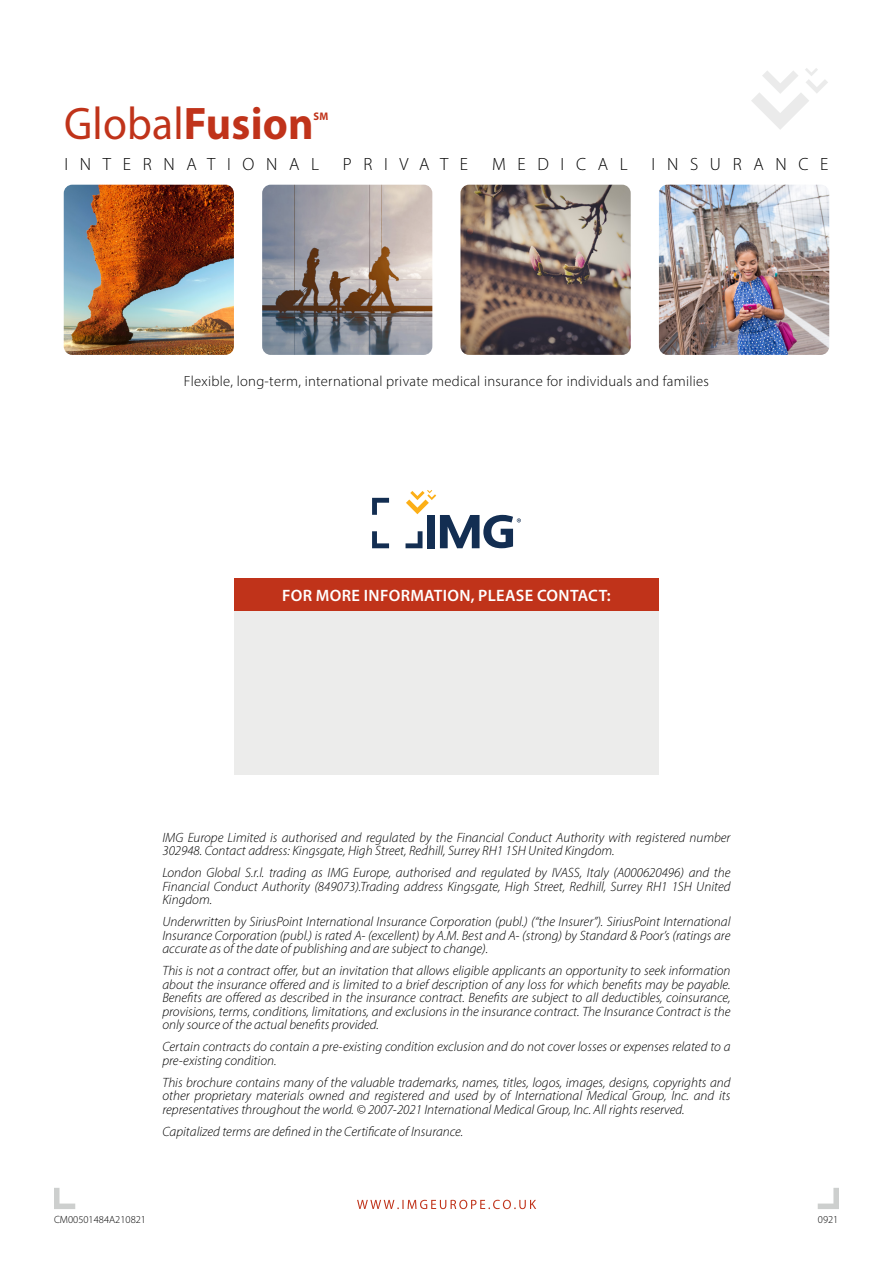
<style>
.page{position:relative;width:893px;height:1263px;background:#fff}
.page>*{position:absolute;margin:0;border:0;box-sizing:border-box;transform-origin:0 0}
.t1{font:45.9px "Myriad Pro";letter-spacing:.005em;color:#c0331a;scale:.95 1}
.t2{font:300 17.7px "Myriad Pro";letter-spacing:.66em;color:#000}
.t3{font:600 16.5px "Myriad Pro";letter-spacing:.02em;color:#fff}
.t4{font:300 14.7px "Myriad Pro";letter-spacing:.02em;color:#000}
.t5{font:italic 300 13.5px/13.5px "Myriad Pro";color:#000;text-align:justify}
.t6{font:700 11.1px "Myriad Pro";color:#c0331a;scale:.95 1}
.t7{font:300 10.5px "Myriad Pro";color:#000}
.s1{font-weight:700}
</style>
<div class="page">
<svg style="left:357px;top:1200px;width:179px;height:9px"></svg>
<svg style="left:54px;top:1188px;width:21px;height:21px"></svg>
<svg style="left:818px;top:1188px;width:21px;height:21px"></svg>
<div style="left:234px;top:578px;width:425px;height:33px;background:#c0331a"></div>
<div style="left:234px;top:611px;width:425px;height:164px;background:#ececeb"></div>
<svg style="left:372px;top:498px;width:17px;height:17px"></svg>
<svg style="left:372px;top:531px;width:17px;height:17px"></svg>
<svg style="left:406px;top:490px;width:115px;height:58px"></svg>
<svg style="left:751px;top:68px;width:77px;height:62px"></svg>
<img style="left:460px;top:185px;width:171px;height:170px">
<img style="left:659px;top:185px;width:170px;height:170px">
<img style="left:64px;top:185px;width:170px;height:170px">
<img style="left:262px;top:185px;width:170px;height:170px">
<h1 class="t1" style="left:64px;top:95px;width:264px">Global<span class="s1">Fusion</span></h1>
<p class="t6" style="left:314px;top:109px;width:17px">SM</p>
<h2 class="t2" style="left:64px;top:153px;width:256px">INTERNATIONAL</h2>
<h2 class="t2" style="left:343px;top:153px;width:127px">PRIVATE</h2>
<h2 class="t2" style="left:492px;top:153px;width:137px">MEDICAL</h2>
<h2 class="t2" style="left:652px;top:153px;width:178px">INSURANCE</h2>
<p class="t4" style="left:184px;top:372px;width:527px">Flexible, long-term, international private medical insurance for individuals and families</p>
<p class="t3" style="left:282px;top:585px;width:330px">FOR MORE INFORMATION, PLEASE CONTACT:</p>
<p class="t5" style="left:162px;top:830px;width:569px">IMG Europe Limited is authorised and regulated by the Financial Conduct Authority with registered number<br>302948. Contact address: Kingsgate, High Street, Redhill, Surrey RH1 1SH United Kingdom.</p>
<p class="t5" style="left:162px;top:866px;width:570px">London Global S.r.l. trading as IMG Europe, authorised and regulated by IVASS, Italy (A000620496) and the Financial Conduct Authority (849073).Trading address Kingsgate, High Street, Redhill, Surrey RH1 1SH United Kingdom.</p>
<p class="t5" style="left:162px;top:915px;width:570px">Underwritten by SiriusPoint International Insurance Corporation (publ.) (“the Insurer”). SiriusPoint International Insurance Corporation (publ.) is rated A- (excellent) by A.M. Best and A- (strong) by Standard &amp; Poor’s (ratings are accurate as of the date of publishing and are subject to change).</p>
<p class="t5" style="left:162px;top:964px;width:570px">This is not a contract offer, but an invitation that allows eligible applicants an opportunity to seek information about the insurance offered and is limited to a brief description of any loss for which benefits may be payable.<br>Benefits are offered as described in the insurance contract. Benefits are subject to all deductibles, coinsurance, provisions, terms, conditions, limitations, and exclusions in the insurance contract. The Insurance Contract is the only source of the actual benefits provided.</p>
<p class="t5" style="left:162px;top:1040px;width:570px">Certain contracts do contain a pre-existing condition exclusion and do not cover losses or expenses related to a pre-existing condition.</p>
<p class="t5" style="left:162px;top:1075px;width:570px">This brochure contains many of the valuable trademarks, names, titles, logos, images, designs, copyrights and other proprietary materials owned and registered and used by of International Medical Group, Inc. and its representatives throughout the world. © 2007-2021 International Medical Group, Inc. All rights reserved.</p>
<p class="t5" style="left:162px;top:1124px;width:302px">Capitalized terms are defined in the Certificate of Insurance.</p>
<p class="t7" style="left:54px;top:1213px;width:94px">CM00501484A210821</p>
<p class="t7" style="left:818px;top:1213px;width:22px">0921</p>
</div>
